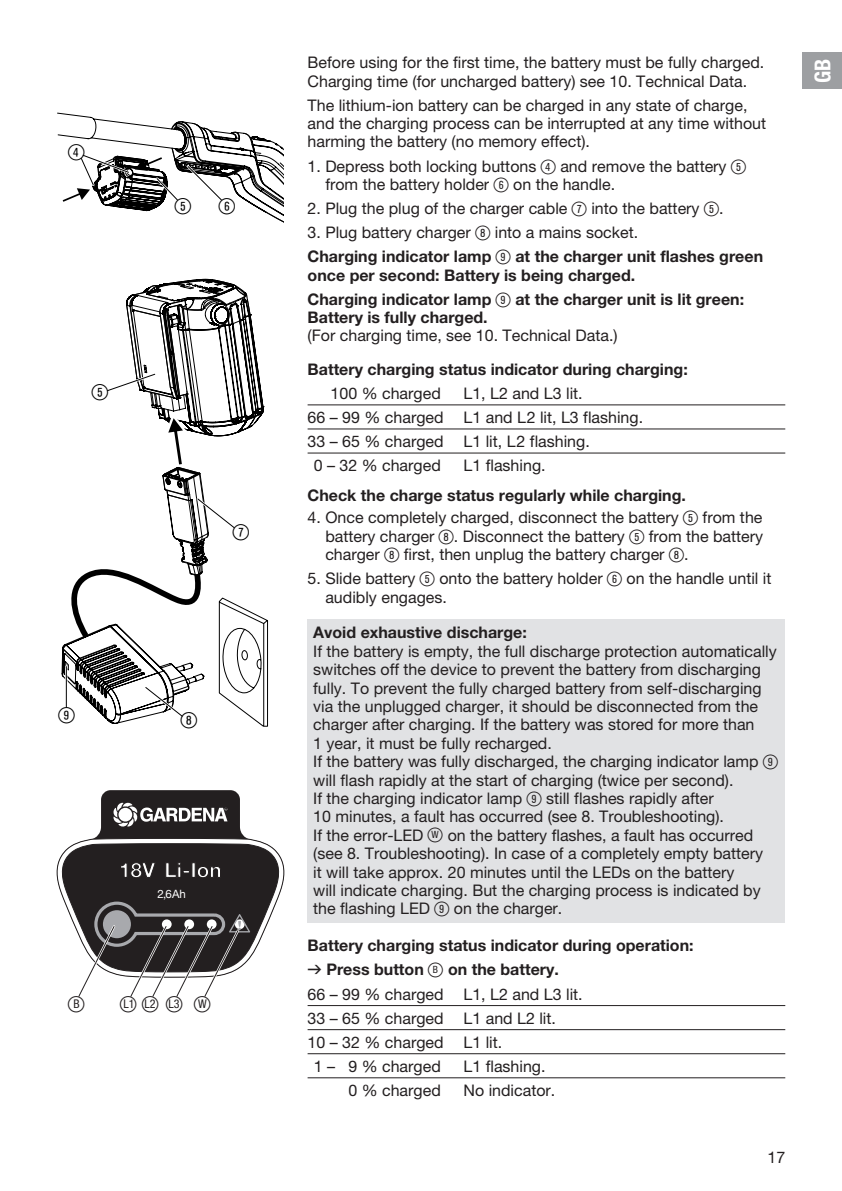
<style>
.page{position:relative;width:842px;height:1191px;background:#fff}
.page>*{position:absolute;margin:0;border:0;box-sizing:border-box;transform-origin:0 0}
.t1{font:22px "Ziffernim Kreisund Quadrat BQ";color:#000}
.t2{font:22px "Ziffernim Kreisund Quadrat BQ";color:#231f20}
.t3{font:22px "GARDENA Pro Bo Cond";color:#fff}
.t4{font:16px/18.4px "GARDENA Pro";color:#231f20}
.t5{font:700 16px/24px "GARDENA Pro";color:#231f20}
.t6{font:condensed 12px "GARDENA Pro";color:#231f20}
.t7{font:11.6px "GARDENA Pro";color:#fff}
.s1{font-family:"Ziffernim Kreisund Quadrat BQ";font-stretch:normal;font-size:22px}
.s2{font-family:"Ziffernim Kreisund Quadrat BQ";font-size:20px}
.s3{font-weight:400}
.s4{font-family:"Ziffernim Kreisund Quadrat BQ";font-weight:400;font-size:20px}
.s5{font-family:"Formdruck";font-weight:400}
</style>
<div class="page">
<div style="left:308px;top:620px;width:477px;height:303px;background:#e1e2e4"></div>
<svg style="left:57px;top:112px;width:226px;height:110px"></svg>
<svg style="left:61px;top:278px;width:207px;height:449px"></svg>
<hr style="left:65px;top:666px;width:3px;height:41px;background:#fff">
<hr style="left:66px;top:666px;width:1px;height:41px;background:#000">
<svg style="left:96px;top:790px;width:149px;height:47px;background:#3d3a3b"></svg>
<svg style="left:113px;top:802px;width:114px;height:25px"></svg>
<svg style="left:57px;top:837px;width:227px;height:160px"></svg>
<hr style="left:308px;top:404px;width:477px;height:1px;background:#231f20">
<hr style="left:308px;top:428px;width:477px;height:1px;background:#231f20">
<hr style="left:308px;top:452px;width:477px;height:1px;background:#231f20">
<hr style="left:308px;top:1005px;width:477px;height:1px;background:#231f20">
<hr style="left:308px;top:1029px;width:477px;height:1px;background:#231f20">
<hr style="left:308px;top:1053px;width:477px;height:1px;background:#231f20">
<hr style="left:308px;top:1077px;width:477px;height:1px;background:#231f20">
<div style="left:802px;top:53px;width:40px;height:36px;background:#9d9fa2"></div>
<h1 class="t1" style="left:68px;top:139px;width:18px">4</h1>
<h1 class="t1" style="left:175px;top:193px;width:18px">5</h1>
<h1 class="t1" style="left:219px;top:193px;width:18px">6</h1>
<h1 class="t1" style="left:92px;top:379px;width:18px">5</h1>
<h1 class="t1" style="left:233px;top:519px;width:18px">7</h1>
<h1 class="t1" style="left:58px;top:702px;width:18px">9</h1>
<h1 class="t1" style="left:181px;top:707px;width:18px">8</h1>
<p class="t7" style="left:158px;top:887px;width:30px">2,6Ah</p>
<h1 class="t2" style="left:68px;top:991px;width:18px">ß<sup>B</sup></h1>
<p class="t6" style="left:120px;top:996px;width:92px"><span class="s1">ß</span>L1 <span class="s1">ß</span>L2 <span class="s1">ß</span>L3 <span class="s1">ß</span>W</p>
<p class="t4" style="left:308px;top:53px;width:458px">Before using for the first time, the battery must be fully charged.<br>Charging time (for uncharged battery) see 10. Technical Data.</p>
<p class="t4" style="left:308px;top:95px;width:460px">The lithium-ion battery can be charged in any state of charge, and the charging process can be interrupted at any time without harming the battery (no memory effect).</p>
<p class="t4" style="left:325px;top:156px;width:422px;text-indent:-18px">1. Depress both locking buttons <span class="s2">4</span> and remove the battery <span class="s2">5 </span>from the battery holder <span class="s2">6</span> on the handle.</p>
<p class="t4" style="left:308px;top:199px;width:417px">2. Plug the plug of the charger cable <span class="s2">7</span> into the battery <span class="s2">5</span>.</p>
<p class="t5" style="left:308px;top:220px;width:457px"><span class="s3">3. Plug battery charger</span> <span class="s4">8</span> <span class="s3">into a mains socket.<br></span>Charging indicator lamp <span class="s4">9</span> at the charger unit flashes green</p>
<p class="t5" style="left:308px;top:262px;width:438px">once per second: Battery is being charged.<br>Charging indicator lamp <span class="s4">9</span> at the charger unit is lit green:</p>
<p class="t5" style="left:308px;top:305px;width:182px">Battery is fully charged.</p>
<p class="t4" style="left:308px;top:326px;width:311px">(For charging time, see 10. Technical Data.)</p>
<p class="t5" style="left:308px;top:357px;width:382px">Battery charging status indicator during charging:</p>
<p class="t4" style="left:331px;top:384px;width:112px">100 % charged</p>
<p class="t4" style="left:463px;top:384px;width:121px">L1, L2 and L3 lit.</p>
<p class="t4" style="left:308px;top:408px;width:337px">66 – 99 % charged L1 and L2 lit, L3 flashing.</p>
<p class="t4" style="left:308px;top:432px;width:284px">33 – 65 % charged L1 lit, L2 flashing.</p>
<p class="t4" style="left:314px;top:456px;width:129px">0 – 32 % charged</p>
<p class="t4" style="left:463px;top:456px;width:84px">L1 flashing.</p>
<p class="t5" style="left:308px;top:483px;width:380px">Check the charge status regularly while charging.</p>
<p class="t4" style="left:325px;top:508px;width:439px;text-align:justify;text-indent:-18px">4. Once completely charged, disconnect the battery <span class="s2">5</span> from the battery charger <span class="s2">8</span>. Disconnect the battery <span class="s2">5</span> from the battery charger <span class="s2">8</span> first, then unplug the battery charger <span class="s2">8</span>.</p>
<p class="t4" style="left:325px;top:569px;width:448px;text-indent:-18px">5. Slide battery <span class="s2">5</span> onto the battery holder <span class="s2">6</span> on the handle until it audibly engages.</p>
<p class="t5" style="left:313px;top:620px;width:215px">Avoid exhaustive discharge:</p>
<p class="t4" style="left:313px;top:641px;width:466px">If the battery is empty, the full discharge protection automatically switches off the device to prevent the battery from discharging fully. To prevent the fully charged battery from self-discharging via the unplugged charger, it should be disconnected from the charger after charging. If the battery was stored for more than<br>1 year, it must be fully recharged.<br>If the battery was fully discharged, the charging indicator lamp <span class="s2">9 </span>will flash rapidly at the start of charging (twice per second).<br>If the charging indicator lamp <span class="s2">9</span> still flashes rapidly after<br>10 minutes, a fault has occurred (see 8. Troubleshooting).<br>If the error-LED <span class="s2">ß</span><sup>W</sup> on the battery flashes, a fault has occurred (see 8. Troubleshooting). In case of a completely empty battery<br>it will take approx. 20 minutes until the LEDs on the battery<br>will indicate charging. But the charging process is indicated by the flashing LED <span class="s2">9</span> on the charger.</p>
<p class="t5" style="left:308px;top:933px;width:388px">Battery charging status indicator during operation:</p>
<p class="t5" style="left:308px;top:957px;width:253px"><span class="s5">v</span> Press button <span class="s4">ß</span><sup>B</sup> on the battery.</p>
<p class="t4" style="left:308px;top:984px;width:277px">66 – 99 % charged L1, L2 and L3 lit.</p>
<p class="t4" style="left:308px;top:1008px;width:250px">33 – 65 % charged L1 and L2 lit.</p>
<p class="t4" style="left:308px;top:1032px;width:196px">10 – 32 % charged L1 lit.</p>
<p class="t4" style="left:314px;top:1056px;width:129px">1 – 9 % charged</p>
<p class="t4" style="left:463px;top:1056px;width:84px">L1 flashing.</p>
<p class="t4" style="left:348px;top:1080px;width:94px">0 % charged</p>
<p class="t4" style="left:463px;top:1080px;width:93px">No indicator.</p>
<p class="t4" style="left:767px;top:1147px;width:19px">17</p>
<h1 class="t3" style="left:809px;top:83px;width:26px;rotate:-90deg">GB</h1>
</div>
